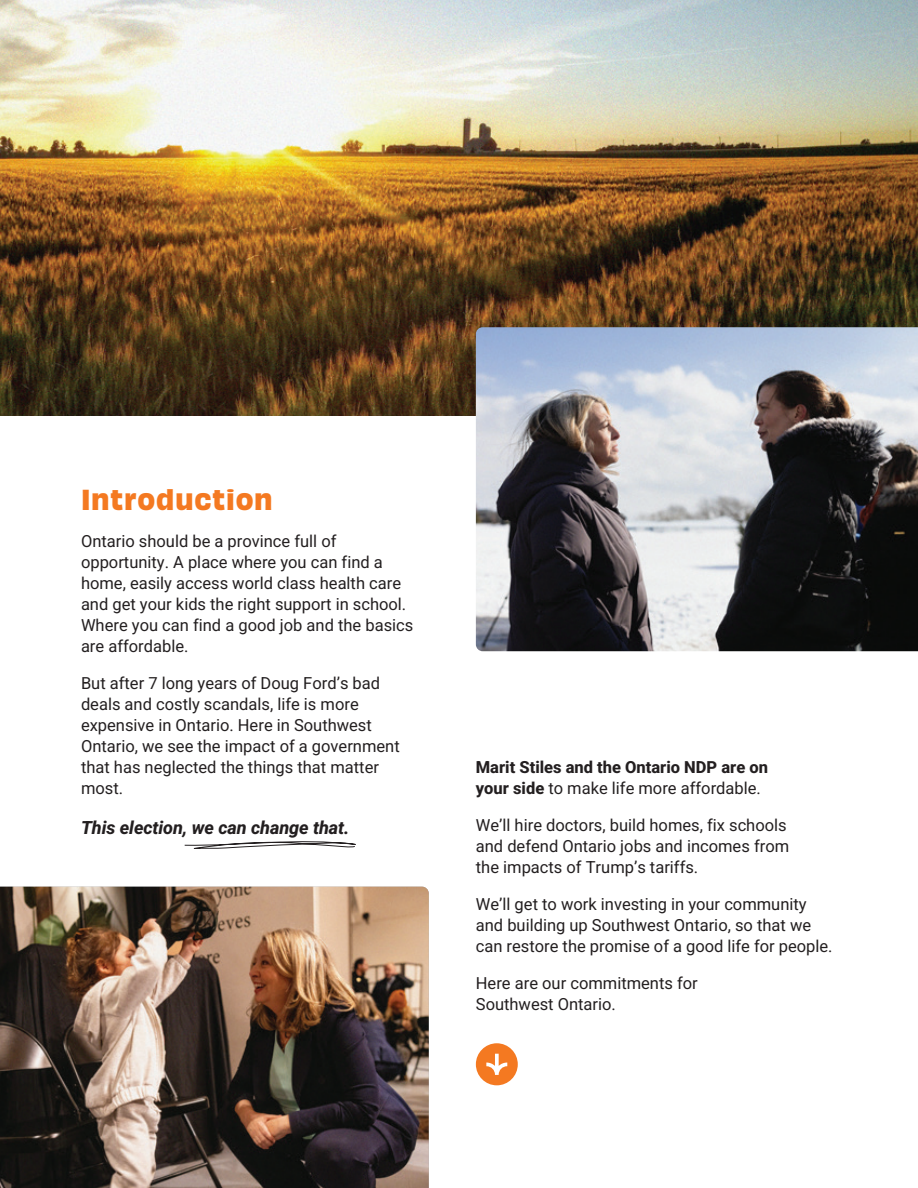
<style>
.page{position:relative;width:918px;height:1188px;background:#fff}
.page>*{position:absolute;margin:0;border:0;box-sizing:border-box;transform-origin:0 0}
.t1{font:27px "Obviously Var Comp Th";letter-spacing:.03em;color:#f47921}
.t2{font:italic 800 18px "Roboto";color:#231f20}
.t3{font:16.5px/21px "Roboto";color:#231f20}
.t4{font:800 16.5px/21px "Roboto";color:#231f20}
.s1{font-weight:400}
</style>
<div class="page">
<img style="left:0;top:0;width:918px;height:416px">
<img style="left:476px;top:327px;width:442px;height:324px">
<svg style="left:184px;top:841px;width:172px;height:8px"></svg>
<img style="left:0;top:887px;width:429px;height:301px">
<div style="left:476px;top:1043px;width:42px;height:42px;background:#f47921;border-radius:50%"></div>
<svg style="left:486px;top:1054px;width:21px;height:21px"></svg>
<h1 class="t1" style="left:81px;top:485px;width:193px">Introduction</h1>
<p class="t3" style="left:81px;top:530px;width:334px">Ontario should be a province full of opportunity A. place where you can find a home, easily access world class health care and get your kids the right support in school.<br>Where you can find a good job and the basics are affordable.</p>
<p class="t3" style="left:81px;top:672px;width:320px">But after 7 long years of Doug Ford s’ bad deals and costly scandals, life is more expensive in Ontario. Here in Southwest Ontario, we see the impact of a government that has neglected the things that matter most.</p>
<p class="t2" style="left:81px;top:815px;width:270px">This election, we can change that.</p>
<p class="t4" style="left:476px;top:756px;width:294px">Marit Stiles and the Ontario NDP are on your side <span class="s1">to make life more affordable.</span></p>
<p class="t3" style="left:476px;top:814px;width:315px">We l l’ hire doctors, build homes, fix schools and defend Ontario jobs and incomes from the impacts of Trump s’ tariffs.</p>
<p class="t3" style="left:476px;top:893px;width:358px">We l l’ get to work investing in your community and building up Southwest Ontario, so that we can restore the promise of a good life for people.</p>
<p class="t3" style="left:476px;top:972px;width:223px">Here are our commitments for<br>Southwest Ontario.</p>
</div>
